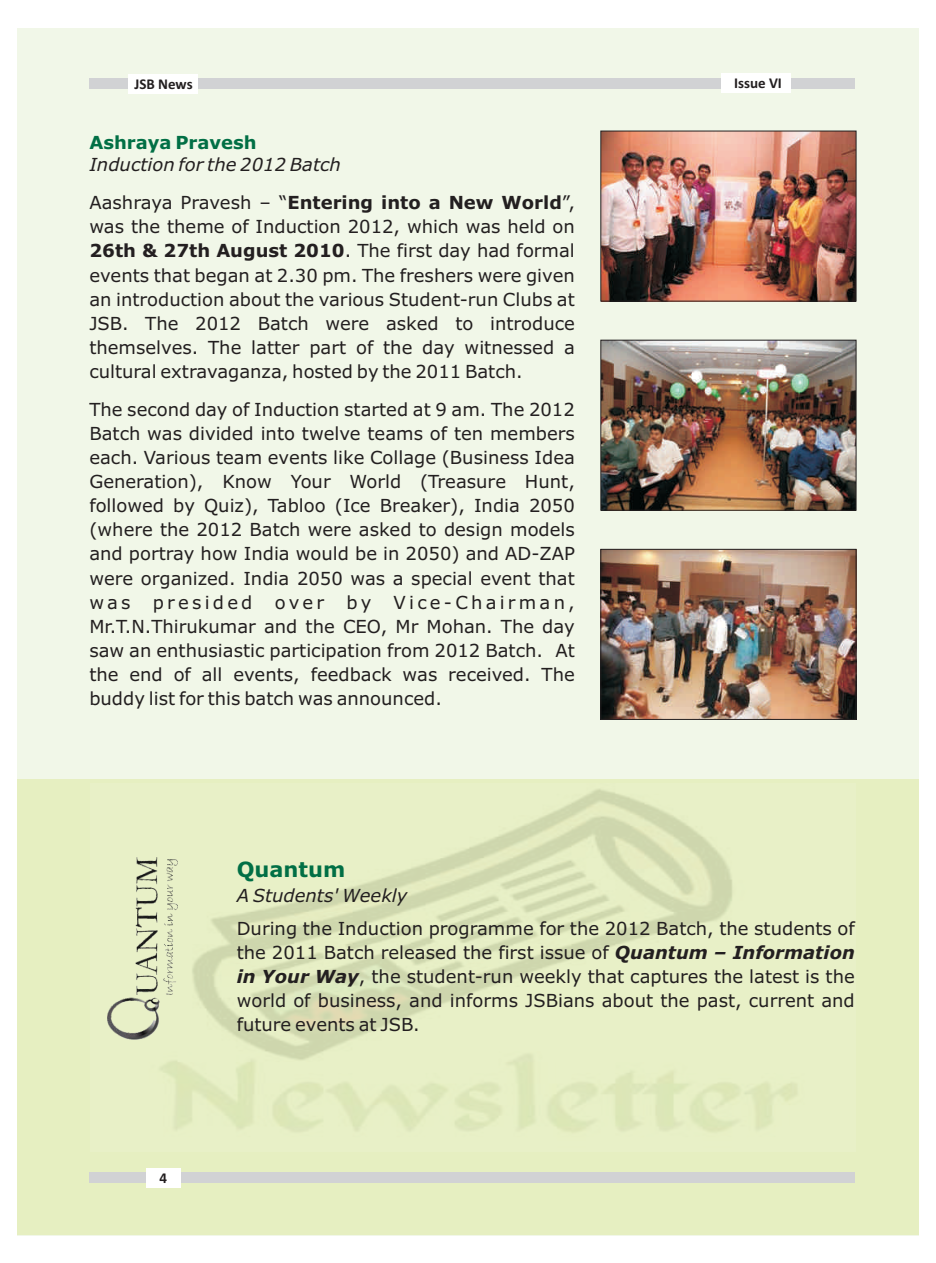
<style>
.page{position:relative;width:936px;height:1263px;background:#fff}
.page>*{position:absolute;margin:0;border:0;box-sizing:border-box;transform-origin:0 0}
.t1{font:700 21px "Verdana";color:#016f45}
.t2{font:18px/24px "Verdana";color:#231f20;text-align:justify}
.t3{font:italic 18px/38.2px "Verdana";color:#231f20}
.t4{font:700 18px "Verdana";color:#016f45}
.t5{font:700 15px "Calibri";color:#231f20}
.s1{font-style:normal}
.s2{font-weight:700;font-style:normal}
.s3{font-weight:700}
.s4{font-weight:700;font-style:italic}
</style>
<div class="page">
<div style="left:17px;top:28px;width:901px;height:1207px;background:#f1f7e8"></div>
<div style="left:17px;top:779px;width:901px;height:456px;background:#e6efc1"></div>
<div style="left:89px;top:78px;width:766px;height:11px;background:#d1d2d4"></div>
<div style="left:89px;top:1172px;width:766px;height:11px;background:#d1d2d4"></div>
<div style="left:145px;top:1168px;width:35px;height:19px;background:#fff"></div>
<div style="left:128px;top:74px;width:70px;height:19px;background:#fff"></div>
<div style="left:721px;top:73px;width:69px;height:20px;background:#fff"></div>
<img style="left:602px;top:133px;width:252px;height:166px">
<div style="left:600px;top:131px;width:256px;height:170px;border:1px solid #231f20"></div>
<img style="left:602px;top:342px;width:252px;height:167px">
<div style="left:600px;top:340px;width:256px;height:171px;border:1px solid #231f20"></div>
<img style="left:602px;top:551px;width:252px;height:167px">
<div style="left:600px;top:549px;width:256px;height:171px;border:1px solid #231f20"></div>
<img style="left:107px;top:857px;width:70px;height:183px">
<p class="t5" style="left:134px;top:78px;width:60px">JSB News</p>
<p class="t5" style="left:734px;top:76px;width:49px">Issue VI</p>
<p class="t4" style="left:89px;top:135px;width:169px">Ashraya Pravesh</p>
<p class="t3" style="left:89px;top:147px;width:487px">Induction for the 2012 Batch<br><span class="s1">Aashraya Pravesh – “</span><span class="s2">Entering into a New World</span><span class="s1">”,</span></p>
<p class="t2" style="left:89px;top:216px;width:487px">was the theme of Induction 2012, which was held on <span class="s3">26th &amp; 27th August 2010</span>. The first day had formal events that began at 2.30 pm. The freshers were given an introduction about the various Student-run Clubs at JSB. The 2012 Batch were asked to introduce themselves. The latter part of the day witnessed a cultural extravaganza, hosted by the 2011 Batch.</p>
<p class="t2" style="left:89px;top:399px;width:487px">The second day of Induction started at 9 am. The 2012<br>Batch was divided into twelve teams of ten members each. Various team events like Collage (Business Idea Generation), Know Your World (Treasure Hunt, followed by Quiz), Tabloo (Ice Breaker), India 2050 (where the 2012 Batch were asked to design models and portray how India would be in 2050) and AD-ZAP were organized. India 2050 was a special event that was presided over by Vice-Chairman, Mr.T.N.Thirukumar and the CEO, Mr Mohan. The day saw an enthusiastic participation from 2012 Batch. At the end of all events, feedback was received. The buddy list for this batch was announced.</p>
<p class="t5" style="left:159px;top:1171px;width:9px">4</p>
<p class="t1" style="left:237px;top:861px;width:110px">Quantum</p>
<p class="t3" style="left:237px;top:878px;width:172px">A Students' Weekly</p>
<p class="t2" style="left:237px;top:918px;width:619px">During the Induction programme for the 2012 Batch, the students of the 2011 Batch released the first issue of <span class="s4">Quantum – Information in Your Way</span>, the student-run weekly that captures the latest is the world of business, and informs JSBians about the past, current and future events at JSB.</p>
</div>
